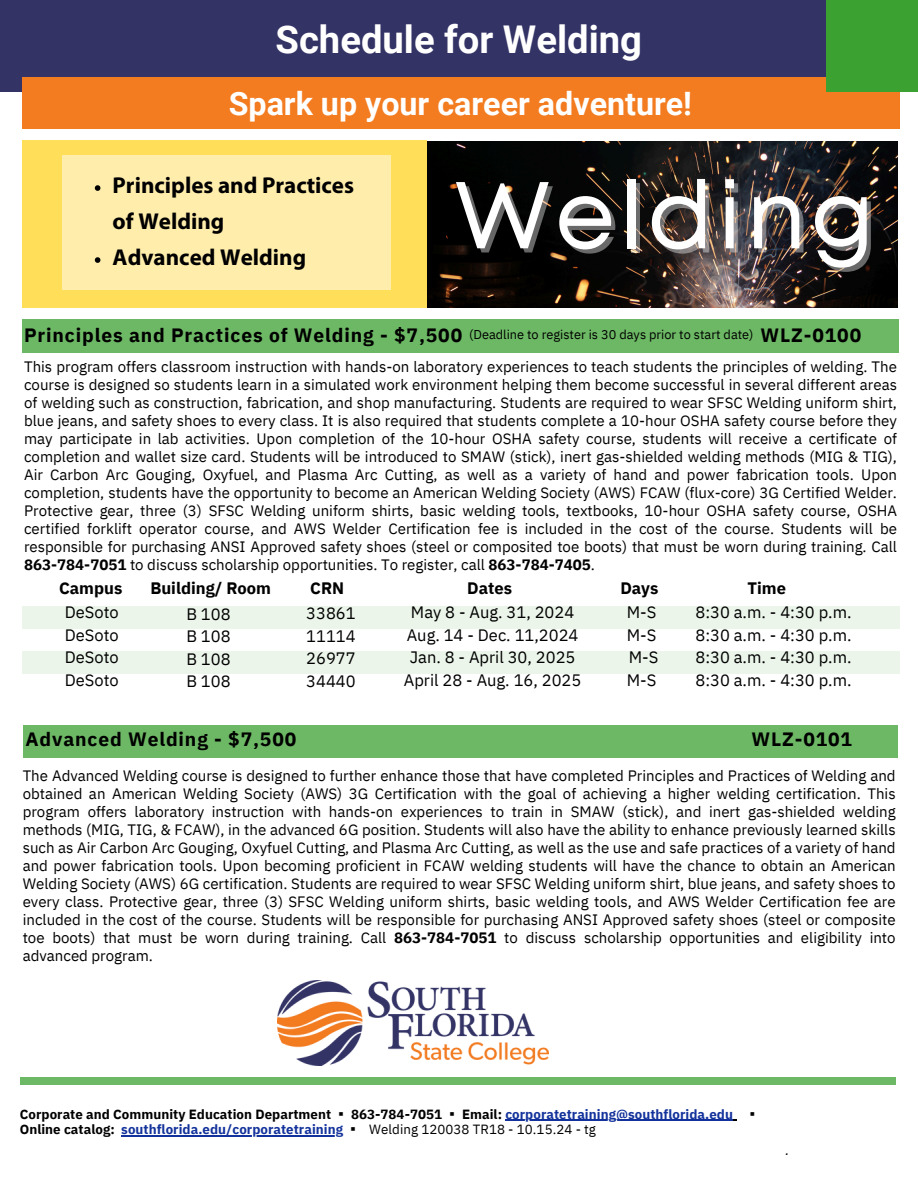
<style>
.page{position:relative;width:918px;height:1188px;background:#fff}
.page>*{position:absolute;margin:0;border:0;box-sizing:border-box;transform-origin:0 0}
.t1{font:94.65px "Mont";letter-spacing:.045em;color:#fff}
.t2{font:700 38.25px "Roboto";color:#fff}
.t3{font:700 32.25px "Roboto";color:#fff}
.t4{font:700 23.1px/36px "Myriad Pro";color:#000}
.t5{font:700 19.2px "IBM Plex Sans";letter-spacing:.045em;color:#000}
.t6{font:16.5px/22.5px "IBM Plex Sans";color:#000}
.t7{font:700 16.5px "IBM Plex Sans";color:#000}
.t8{font:15px/18px "IBM Plex Sans";color:#000;text-align:justify}
.t9{font:italic 15px "Calibri";color:#000}
.t10{font:700 13.35px/15.6px "IBM Plex Sans";letter-spacing:.005em;color:#000}
.t11{font:12.75px "IBM Plex Sans";color:#000}
.s1{font-weight:700}
.s2{font-family:"Noto Sans CJ Ksc"}
.s3{color:#13329b}
.s4{font-family:"Noto Sans CJ Ksc";font-weight:400}
.s5{font-weight:400}
</style>
<div class="page">
<div style="left:0;top:0;width:826px;height:92px;background:#336"></div>
<div style="left:22px;top:77px;width:878px;height:51px;background:#f37b20"></div>
<div style="left:826px;top:0;width:92px;height:92px;background:#3ba131"></div>
<div style="left:22px;top:319px;width:877px;height:34px;background:#6cb864"></div>
<img style="left:427px;top:142px;width:470px;height:166px">
<div style="left:22px;top:141px;width:405px;height:167px;background:#ffde59"></div>
<div style="left:62px;top:156px;width:329px;height:134px;background:#ffeeab"></div>
<div style="left:22px;top:606px;width:878px;height:23px;background:#ebf5ea"></div>
<div style="left:22px;top:651px;width:878px;height:23px;background:#ebf5ea"></div>
<div style="left:23px;top:725px;width:874px;height:33px;background:#6cb864"></div>
<div style="left:20px;top:1077px;width:876px;height:8px;background:#6cb864"></div>
<img style="left:278px;top:981px;width:271px;height:84px">
<svg style="left:95px;top:185px;width:5px;height:6px"></svg>
<svg style="left:95px;top:257px;width:5px;height:6px"></svg>
<hr style="left:505px;top:1120px;width:228px;height:1px;background:#13329b">
<hr style="left:121px;top:1135px;width:222px;height:2px;background:#13329b">
<p class="t2" style="left:276px;top:17px;width:368px">Schedule for Welding</p>
<p class="t3" style="left:229px;top:85px;width:465px">Spark up your career adventure!</p>
<p class="t4" style="left:113px;top:169px;width:243px">Principles and Practices of Welding</p>
<p class="t4" style="left:113px;top:241px;width:195px">Advanced Welding</p>
<p class="t1" style="left:454px;top:180px;width:422px">Welding</p>
<p class="t5" style="left:24px;top:322px;width:440px">Principles and Practices of Welding - $7,500</p>
<p class="t5" style="left:761px;top:322px;width:102px">WLZ-0100</p>
<p class="t11" style="left:469px;top:326px;width:286px">(Deadline to register is 30 days prior to start date)</p>
<h3 class="t8" style="left:24px;top:357px;width:874px">This program offers classroom instruction with hands-on laboratory experiences to teach students the principles of welding. The course is designed so students learn in a simulated work environment helping them become successful in several different areas of welding such as construction, fabrication, and shop manufacturing. Students are required to wear SFSC Welding uniform shirt, blue jeans, and safety shoes to every class. It is also required that students complete a 10-hour OSHA safety course before they may participate in lab activities. Upon completion of the 10-hour OSHA safety course, students will receive a certificate of completion and wallet size card. Students will be introduced to SMAW (stick), inert gas-shielded welding methods (MIG &amp; TIG), Air Carbon Arc Gouging, Oxyfuel, and Plasma Arc Cutting, as well as a variety of hand and power fabrication tools. Upon completion, students have the opportunity to become an American Welding Society (AWS) FCAW (flux-core) 3G Certified Welder.<br>Protective gear, three (3) SFSC Welding uniform shirts, basic welding tools, textbooks, 10-hour OSHA safety course, OSHA certified forklift operator course, and AWS Welder Certification fee is included in the cost of the course. Students will be responsible for purchasing ANSI Approved safety shoes (steel or composited toe boots) that must be worn during training. Call <span class="s1">863-784-7051</span> to discuss scholarship opportunities. To register, call <span class="s1">863-784-7405</span>.</h3>
<p class="t7" style="left:59px;top:577px;width:65px">Campus</p>
<p class="t7" style="left:150px;top:577px;width:122px">Building/ Room</p>
<p class="t7" style="left:310px;top:577px;width:35px">CRN</p>
<h1 class="t7" style="left:467px;top:577px;width:46px">Dates</h1>
<h5 class="t7" style="left:620px;top:577px;width:40px">Days</h5>
<p class="t7" style="left:748px;top:577px;width:40px">Time</p>
<p class="t6" style="left:186px;top:602px;width:46px">B 108</p>
<p class="t6" style="left:186px;top:625px;width:46px">B 108</p>
<p class="t6" style="left:186px;top:647px;width:46px">B 108</p>
<h6 class="t6" style="left:186px;top:670px;width:46px">B 108</h6>
<p class="t6" style="left:627px;top:601px;width:31px">M-S</p>
<p class="t6" style="left:627px;top:623px;width:31px">M-S</p>
<p class="t6" style="left:629px;top:646px;width:31px">M-S</p>
<p class="t6" style="left:627px;top:668px;width:31px">M-S</p>
<p class="t6" style="left:65px;top:601px;width:55px">DeSoto</p>
<p class="t6" style="left:65px;top:623px;width:55px">DeSoto</p>
<p class="t6" style="left:65px;top:646px;width:55px">DeSoto</p>
<p class="t6" style="left:65px;top:668px;width:55px">DeSoto</p>
<p class="t6" style="left:411px;top:601px;width:165px">May 8 - Aug. 31, 2024</p>
<p class="t6" style="left:407px;top:623px;width:173px">Aug. 14 - Dec. 11,2024</p>
<p class="t6" style="left:410px;top:646px;width:167px">Jan. 8 - April 30, 2025</p>
<p class="t6" style="left:404px;top:668px;width:179px">April 28 - Aug. 16, 2025</p>
<p class="t6" style="left:695px;top:601px;width:158px">8:30 a.m. - 4:30 p.m.<br>8:30 a.m. - 4:30 p.m.</p>
<p class="t6" style="left:695px;top:646px;width:158px">8:30 a.m. - 4:30 p.m.</p>
<p class="t6" style="left:695px;top:668px;width:158px">8:30 a.m. - 4:30 p.m.</p>
<p class="t6" style="left:306px;top:602px;width:51px">33861</p>
<p class="t6" style="left:306px;top:625px;width:51px">11114</p>
<p class="t6" style="left:306px;top:647px;width:51px">26977</p>
<p class="t6" style="left:306px;top:670px;width:51px">34440</p>
<h5 class="t5" style="left:26px;top:727px;width:272px">Advanced Welding - $7,500</h5>
<h5 class="t5" style="left:752px;top:727px;width:102px">WLZ-0101</h5>
<p class="t8" style="left:23px;top:767px;width:874px">The Advanced Welding course is designed to further enhance those that have completed Principles and Practices of Welding and obtained an American Welding Society (AWS) 3G Certification with the goal of achieving a higher welding certification. This program offers laboratory instruction with hands-on experiences to train in SMAW (stick), and inert gas-shielded welding methods (MIG, TIG, &amp; FCAW), in the advanced 6G position. Students will also have the ability to enhance previously learned skills such as Air Carbon Arc Gouging, Oxyfuel Cutting, and Plasma Arc Cutting, as well as the use and safe practices of a variety of hand and power fabrication tools. Upon becoming proficient in FCAW welding students will have the chance to obtain an American Welding Society (AWS) 6G certification. Students are required to wear SFSC Welding uniform shirt, blue jeans, and safety shoes to every class. Protective gear, three (3) SFSC Welding uniform shirts, basic welding tools, and AWS Welder Certification fee are included in the cost of the course. Students will be responsible for purchasing ANSI Approved safety shoes (steel or composite toe boots) that must be worn during training. Call <span class="s1">863-784-7051</span> to discuss scholarship opportunities and eligibility into advanced program.</p>
<p class="t10" style="left:20px;top:1106px;width:741px">Corporate and Community Education Department <span class="s2">▪</span> 863-784-7051 <span class="s2">▪</span> Email: <span class="s3">corporatetraining@southflorida.edu</span> <span class="s4">▪<br></span>Online catalog: <span class="s3">southflorida.edu/corporatetraining</span> <span class="s4">▪</span> <span class="s5">Welding 120038 TR18 - 10.15.24 - tg</span></p>
<p class="t9" style="left:785px;top:1144px;width:5px">.</p>
</div>
